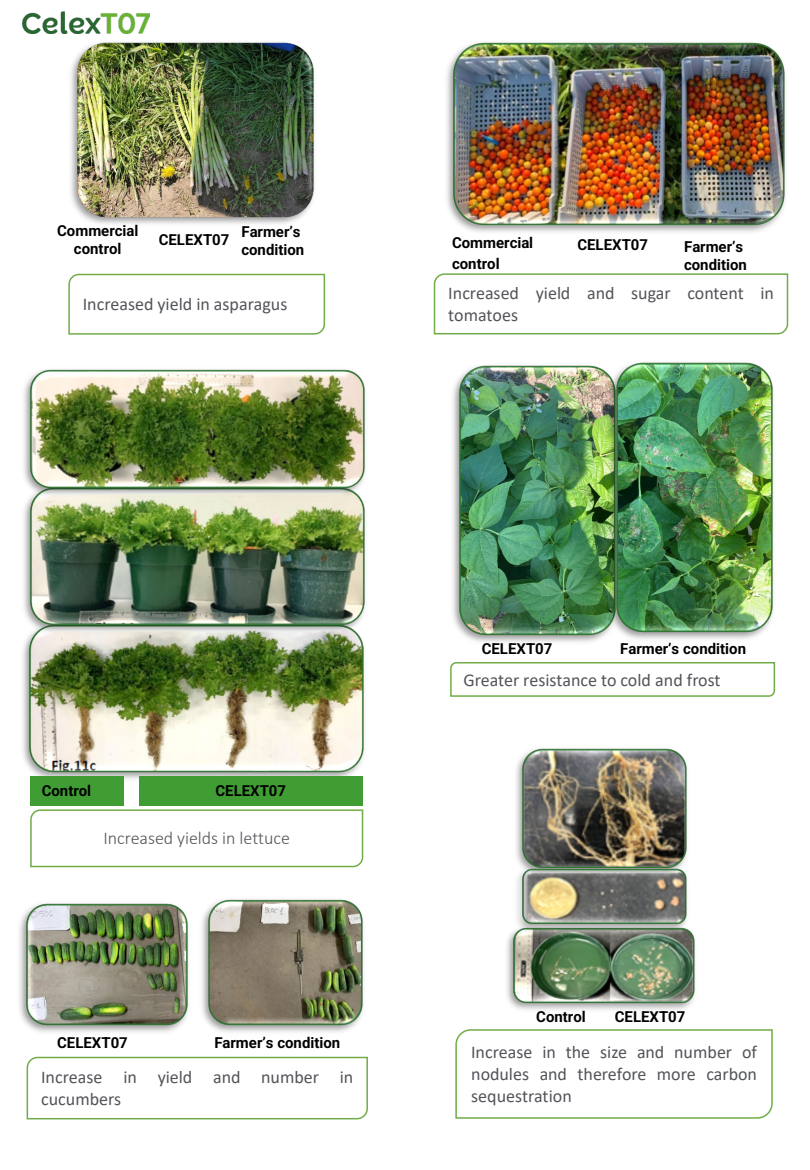
<style>
.page{position:relative;width:810px;height:1170px;background:#fff}
.page>*{position:absolute;margin:0;border:0;box-sizing:border-box;transform-origin:0 0}
.t1{font:18px/21.6px "Calibri";color:#525459}
.t2{font:300 18px "Calibri";color:#525459}
.t3{font:700 15px/18px "Roboto";color:#000}
</style>
<div class="page">
<img style="left:70px;top:42px;width:244px;height:182px">
<img style="left:452px;top:365px;width:152px;height:277px">
<img style="left:604px;top:362px;width:169px;height:277px">
<svg style="left:450px;top:662px;width:326px;height:35px"></svg>
<svg style="left:68px;top:273px;width:258px;height:62px"></svg>
<img style="left:446px;top:42px;width:339px;height:190px">
<svg style="left:433px;top:273px;width:356px;height:62px"></svg>
<svg style="left:30px;top:809px;width:334px;height:59px"></svg>
<img style="left:23px;top:637px;width:341px;height:148px">
<img style="left:24px;top:500px;width:341px;height:137px">
<img style="left:24px;top:369px;width:341px;height:131px">
<div style="left:31px;top:777px;width:93px;height:29px;background:#409d33"></div>
<div style="left:139px;top:777px;width:224px;height:29px;background:#409d33"></div>
<svg style="left:455px;top:1029px;width:318px;height:90px"></svg>
<img style="left:506px;top:933px;width:189px;height:77px">
<img style="left:516px;top:748px;width:171px;height:116px">
<img style="left:510px;top:864px;width:182px;height:73px">
<img style="left:19px;top:903px;width:169px;height:129px">
<img style="left:202px;top:899px;width:161px;height:133px">
<svg style="left:26px;top:1056px;width:342px;height:64px"></svg>
<img style="left:22px;top:11px;width:128px;height:22px">
<p class="t3" style="left:57px;top:222px;width:83px;text-align:center">Commercial control</p>
<p class="t3" style="left:159px;top:231px;width:72px">CELEXT07</p>
<p class="t3" style="left:241px;top:222px;width:64px">Farmer’s condition</p>
<p class="t1" style="left:83px;top:293px;width:206px">Increased yield in asparagus</p>
<p class="t3" style="left:452px;top:232px;width:83px;line-height:20.9px">Commercial control</p>
<p class="t1" style="left:448px;top:282px;width:327px">Increased yield and sugar content in tomatoes</p>
<p class="t3" style="left:577px;top:235px;width:72px">CELEXT07</p>
<p class="t3" style="left:684px;top:237px;width:64px">Farmer’s condition</p>
<p class="t3" style="left:42px;top:781px;width:51px">Control</p>
<p class="t3" style="left:216px;top:781px;width:72px">CELEXT07</p>
<p class="t2" style="left:103px;top:827px;width:188px">Increased yields in lettuce</p>
<p class="t3" style="left:57px;top:1033px;width:72px">CELEXT07</p>
<p class="t3" style="left:214px;top:1033px;width:127px">Farmer’s condition</p>
<p class="t1" style="left:41px;top:1066px;width:314px">Increase in yield and number in cucumbers</p>
<p class="t3" style="left:482px;top:640px;width:72px">CELEXT07</p>
<p class="t3" style="left:620px;top:640px;width:127px">Farmer’s condition</p>
<p class="t1" style="left:463px;top:668px;width:259px">Greater resistance to cold and frost</p>
<p class="t3" style="left:536px;top:1008px;width:51px">Control</p>
<p class="t3" style="left:615px;top:1008px;width:72px">CELEXT07</p>
<p class="t1" style="left:471px;top:1041px;width:287px;text-align:justify">Increase in the size and number of nodules and therefore more carbon sequestration</p>
</div>
